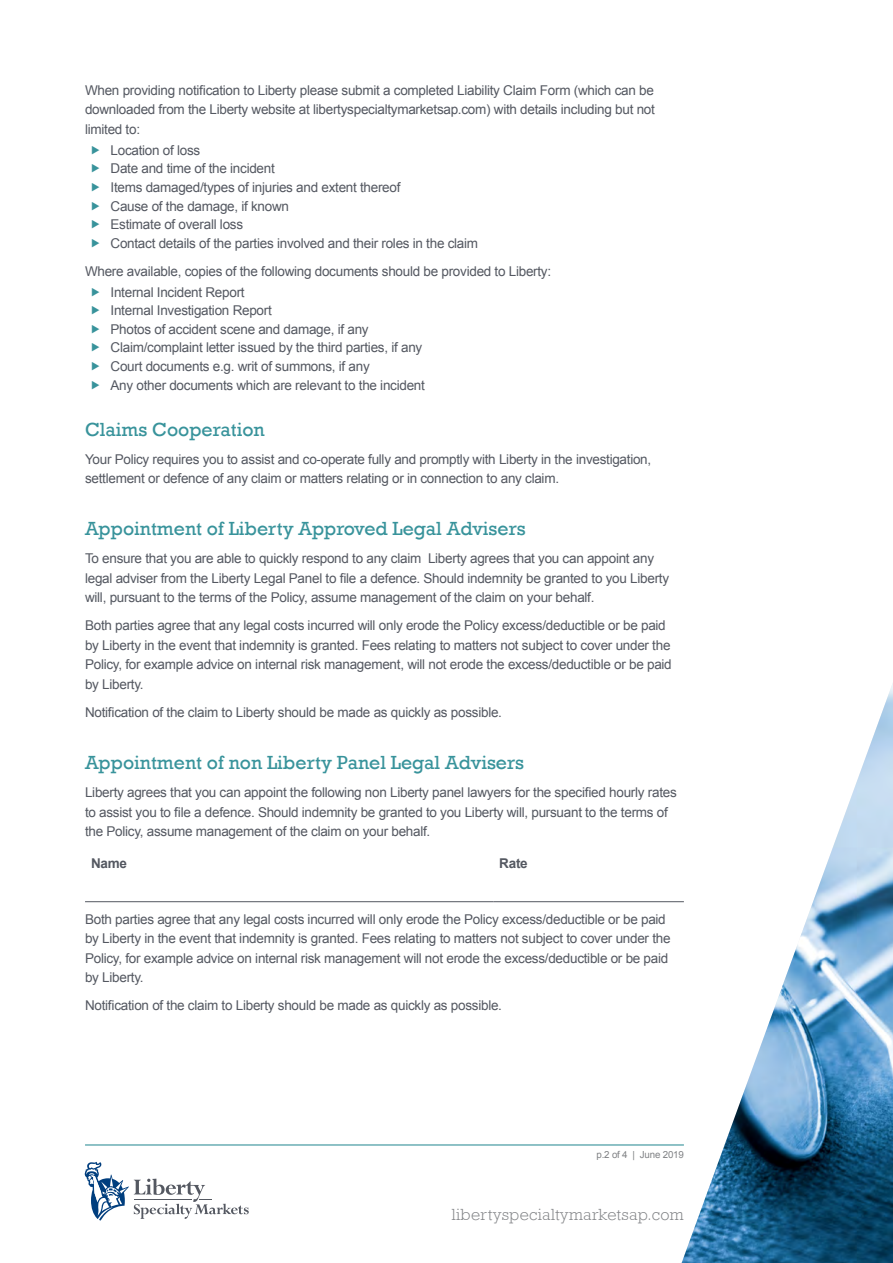
<style>
.page{position:relative;width:893px;height:1263px;background:#fff}
.page>*{position:absolute;margin:0;border:0;box-sizing:border-box;transform-origin:0 0}
.SUB_HEAD{font:19.5px "Rockwell";color:#38939b}
.t1{font:300 16.5px "Rockwell Std";letter-spacing:.02em;color:#808285}
.BODY{font:13.5px/19.5px "Arial";letter-spacing:-.02em;color:#545861}
.BODY-2{font:700 13.5px "Arial";letter-spacing:-.02em;color:#545861}
.t2{font:9.75px "Arial";letter-spacing:-.02em;color:#808285}
</style>
<div class="page">
<hr style="left:85px;top:1144px;width:599px;height:1px;background:#38939b">
<svg style="left:85px;top:1162px;width:164px;height:58px"></svg>
<img style="left:682px;top:683px;width:211px;height:580px">
<hr style="left:85px;top:901px;width:408px;height:1px;background:#545861">
<hr style="left:493px;top:901px;width:191px;height:1px;background:#545861">
<p class="BODY" style="left:85px;top:81px;width:571px;text-align:justify">When providing notification to Liberty please submit a completed Liability Claim Form (which can be downloaded from the Liberty website at libertyspecialtymarketsap.com) with details including but not limited to:</p>
<p class="BODY" style="left:111px;top:140px;width:91px">Location of loss</p>
<p class="BODY" style="left:111px;top:159px;width:166px">Date and time of the incident</p>
<p class="BODY" style="left:111px;top:178px;width:291px">Items damaged/types of injuries and extent thereof</p>
<p class="BODY" style="left:111px;top:196px;width:180px">Cause of the damage, if known</p>
<p class="BODY" style="left:111px;top:215px;width:134px">Estimate of overall loss</p>
<p class="BODY" style="left:111px;top:233px;width:369px">Contact details of the parties involved and their roles in the claim</p>
<p class="BODY" style="left:85px;top:261px;width:468px">Where available, copies of the following documents should be provided to Liberty:</p>
<p class="BODY" style="left:111px;top:282px;width:136px">Internal Incident Report</p>
<p class="BODY" style="left:111px;top:301px;width:163px">Internal Investigation Report</p>
<p class="BODY" style="left:111px;top:319px;width:260px">Photos of accident scene and damage, if any</p>
<p class="BODY" style="left:111px;top:338px;width:313px">Claim/complaint letter issued by the third parties, if any</p>
<p class="BODY" style="left:111px;top:357px;width:261px">Court documents e.g. writ of summons, if any</p>
<p class="BODY" style="left:111px;top:375px;width:316px">Any other documents which are relevant to the incident</p>
<p class="SUB_HEAD" style="left:85px;top:418px;width:181px">Claims Cooperation</p>
<p class="BODY" style="left:85px;top:449px;width:568px">Your Policy requires you to assist and co-operate fully and promptly with Liberty in the investigation, settlement or defence of any claim or matters relating or in connection to any claim.</p>
<p class="SUB_HEAD" style="left:85px;top:517px;width:442px">Appointment of Liberty Approved Legal Advisers</p>
<p class="BODY" style="left:85px;top:549px;width:586px">To ensure that you are able to quickly respond to any claim Liberty agrees that you can appoint any legal adviser from the Liberty Legal Panel to file a defence. Should indemnity be granted to you Liberty will, pursuant to the terms of the Policy, assume management of the claim on your behalf.</p>
<p class="BODY" style="left:85px;top:616px;width:588px">Both parties agree that any legal costs incurred will only erode the Policy excess/deductible or be paid by Liberty in the event that indemnity is granted. Fees relating to matters not subject to cover under the Policy, for example advice on internal risk management, will not erode the excess/deductible or be paid by Liberty.</p>
<p class="BODY" style="left:85px;top:702px;width:418px">Notification of the claim to Liberty should be made as quickly as possible.</p>
<p class="SUB_HEAD" style="left:85px;top:751px;width:441px">Appointment of non Liberty Panel Legal Advisers</p>
<p class="BODY" style="left:85px;top:783px;width:593px">Liberty agrees that you can appoint the following non Liberty panel lawyers for the specified hourly rates to assist you to file a defence. Should indemnity be granted to you Liberty will, pursuant to the terms of the Policy, assume management of the claim on your behalf.</p>
<p class="BODY-2" style="left:91px;top:854px;width:37px">Name</p>
<p class="BODY-2" style="left:499px;top:854px;width:30px">Rate</p>
<p class="BODY" style="left:85px;top:909px;width:587px">Both parties agree that any legal costs incurred will only erode the Policy excess/deductible or be paid by Liberty in the event that indemnity is granted. Fees relating to matters not subject to cover under the Policy, for example advice on internal risk management will not erode the excess/deductible or be paid by Liberty.</p>
<p class="BODY" style="left:85px;top:996px;width:418px">Notification of the claim to Liberty should be made as quickly as possible.</p>
<p class="t2" style="left:597px;top:1148px;width:89px">p.2 of 4 | June 2019</p>
<p class="t1" style="left:452px;top:1205px;width:233px">libertyspecialtymarketsap.com</p>
</div>
